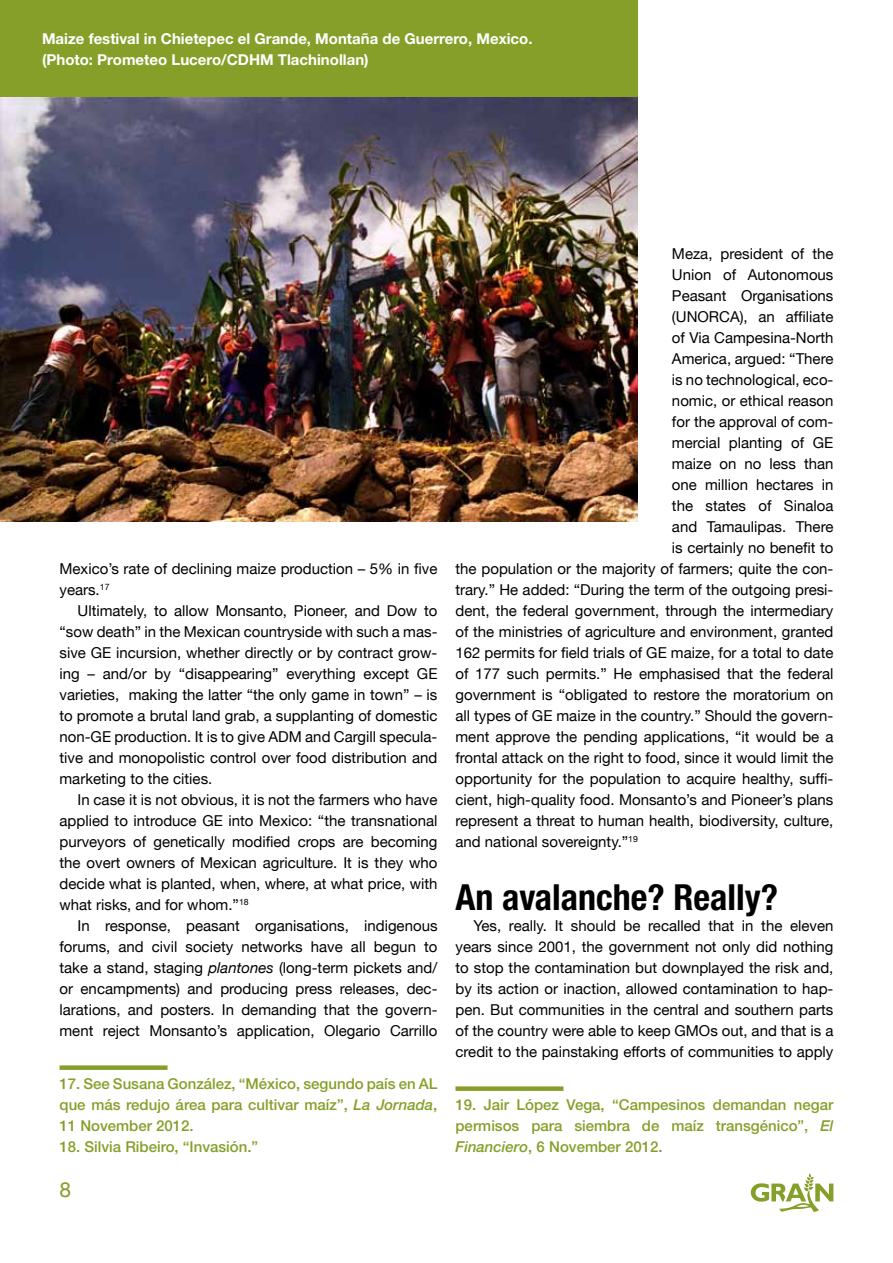
<style>
.page{position:relative;width:893px;height:1263px;background:#fff}
.page>*{position:absolute;margin:0;border:0;box-sizing:border-box;transform-origin:0 0}
.t1{font:700 condensed 36px "Helvetica Neue LT Std";color:#000}
.t2{font:21px "Helvetica Neue LT";color:#869f29}
.t3{font:15px/21px "Helvetica Neue LT";color:#000;text-align:justify}
.t4{font:500 15px/21px "Helvetica Neue LT Std";color:#869f29;text-align:justify}
.t5{font:700 15px/21px "Helvetica Neue LT Std";color:#fff}
.s1{font-style:italic}
</style>
<div class="page">
<svg style="left:751px;top:1173px;width:82px;height:39px"></svg>
<div style="left:60px;top:1065px;width:108px;height:5px;background:#869f29"></div>
<div style="left:455px;top:1086px;width:108px;height:5px;background:#869f29"></div>
<img style="left:0;top:96px;width:638px;height:426px">
<div style="left:0;top:0;width:638px;height:96px;background:#869f29"></div>
<p class="t5" style="left:42px;top:28px;width:492px">Maize festival in Chietepec el Grande, Montaña de Guerrero, Mexico. (Photo: Prometeo Lucero/CDHM Tlachinollan)</p>
<p class="t3" style="left:60px;top:558px;width:379px">Mexico’s rate of declining maize production – 5% in five years.<sup>17</sup></p>
<p class="t3" style="left:60px;top:600px;width:379px;text-indent:18px">Ultimately, to allow Monsanto, Pioneer, and Dow to “sow death” in the Mexican countryside with such a mas&shy;sive GE incursion, whether directly or by contract grow&shy;ing – and/or by “disappearing” everything except GE varieties, making the latter “the only game in town” – is to promote a brutal land grab, a supplanting of domestic non-GE production. It is to give ADM and Cargill specula&shy;tive and monopolistic control over food distribution and marketing to the cities.</p>
<p class="t3" style="left:60px;top:789px;width:379px;text-indent:18px">In case it is not obvious, it is not the farmers who have applied to introduce GE into Mexico: “the transnational purveyors of genetically modified crops are becoming the overt owners of Mexican agriculture. It is they who decide what is planted, when, where, at what price, with what risks, and for whom.”<sup>18</sup></p>
<p class="t3" style="left:60px;top:915px;width:379px;text-indent:18px">In response, peasant organisations, indigenous forums, and civil society networks have all begun to take a stand, staging <span class="s1">plantones</span> (long-term pickets and/ or encampments) and producing press releases, dec&shy;larations, and posters. In demanding that the govern&shy;ment reject Monsanto’s application, Olegario Carrillo</p>
<p class="t4" style="left:60px;top:1073px;width:379px">17. See Susana González, “México, segundo país en AL que más redujo área para cultivar maíz”, <span class="s1">La Jornada</span>, 11 November 2012.</p>
<p class="t4" style="left:60px;top:1136px;width:200px">18. Silvia Ribeiro, “Invasión.”</p>
<h2 class="t2" style="left:59px;top:1177px;width:13px">8</h2>
<p class="t3" style="left:672px;top:243px;width:163px">Meza, president of the</p>
<p class="t3" style="left:672px;top:264px;width:163px">Union of Autonomous</p>
<p class="t3" style="left:672px;top:285px;width:163px">Peasant Organisations</p>
<p class="t3" style="left:672px;top:306px;width:163px">(UNORCA), an affiliate</p>
<p class="t3" style="left:672px;top:327px;width:163px">of Via Campesina-North</p>
<p class="t3" style="left:672px;top:348px;width:163px">America, argued: “There</p>
<p class="t3" style="left:672px;top:369px;width:163px">is no technological, eco-</p>
<p class="t3" style="left:672px;top:390px;width:163px">nomic, or ethical reason</p>
<p class="t3" style="left:672px;top:411px;width:163px">for the approval of com-</p>
<p class="t3" style="left:672px;top:432px;width:163px">mercial planting of GE</p>
<p class="t3" style="left:672px;top:453px;width:163px">maize on no less than</p>
<p class="t3" style="left:672px;top:474px;width:163px">one million hectares in</p>
<p class="t3" style="left:672px;top:495px;width:163px">the states of Sinaloa</p>
<p class="t3" style="left:672px;top:516px;width:163px">and Tamaulipas. There</p>
<p class="t3" style="left:672px;top:537px;width:163px">is certainly no benefit to</p>
<p class="t3" style="left:455px;top:558px;width:379px">the population or the majority of farmers; quite the con-</p>
<p class="t3" style="left:455px;top:579px;width:379px">trary.” He added: “During the term of the outgoing presi-</p>
<p class="t3" style="left:455px;top:600px;width:379px">dent, the federal government, through the intermediary</p>
<p class="t3" style="left:455px;top:621px;width:379px">of the ministries of agriculture and environment, granted</p>
<p class="t3" style="left:455px;top:642px;width:379px">162 permits for field trials of GE maize, for a total to date</p>
<p class="t3" style="left:455px;top:663px;width:379px">of 177 such permits.” He emphasised that the federal</p>
<p class="t3" style="left:455px;top:684px;width:379px">government is “obligated to restore the moratorium on</p>
<p class="t3" style="left:455px;top:705px;width:379px">all types of GE maize in the country.” Should the govern-</p>
<p class="t3" style="left:455px;top:726px;width:379px">ment approve the pending applications, “it would be a</p>
<p class="t3" style="left:455px;top:747px;width:379px">frontal attack on the right to food, since it would limit the</p>
<p class="t3" style="left:455px;top:768px;width:379px">opportunity for the population to acquire healthy, suffi-</p>
<p class="t3" style="left:455px;top:789px;width:379px">cient, high-quality food. Monsanto’s and Pioneer’s plans</p>
<p class="t3" style="left:455px;top:810px;width:379px">represent a threat to human health, biodiversity, culture,</p>
<p class="t3" style="left:455px;top:831px;width:184px">and national sovereignty.”<sup>19</sup></p>
<h1 class="t1" style="left:455px;top:876px;width:324px">An avalanche? Really?</h1>
<p class="t3" style="left:455px;top:915px;width:379px;text-indent:18px">Yes, really. It should be recalled that in the eleven years since 2001, the government not only did nothing to stop the contamination but downplayed the risk and, by its action or inaction, allowed contamination to hap&shy;pen. But communities in the central and southern parts of the country were able to keep GMOs out, and that is a credit to the painstaking efforts of communities to apply</p>
<p class="t4" style="left:455px;top:1094px;width:379px">19. Jair López Vega, “Campesinos demandan negar permisos para siembra de maíz transgénico”, <span class="s1">El Financiero</span>, 6 November 2012.</p>
</div>
